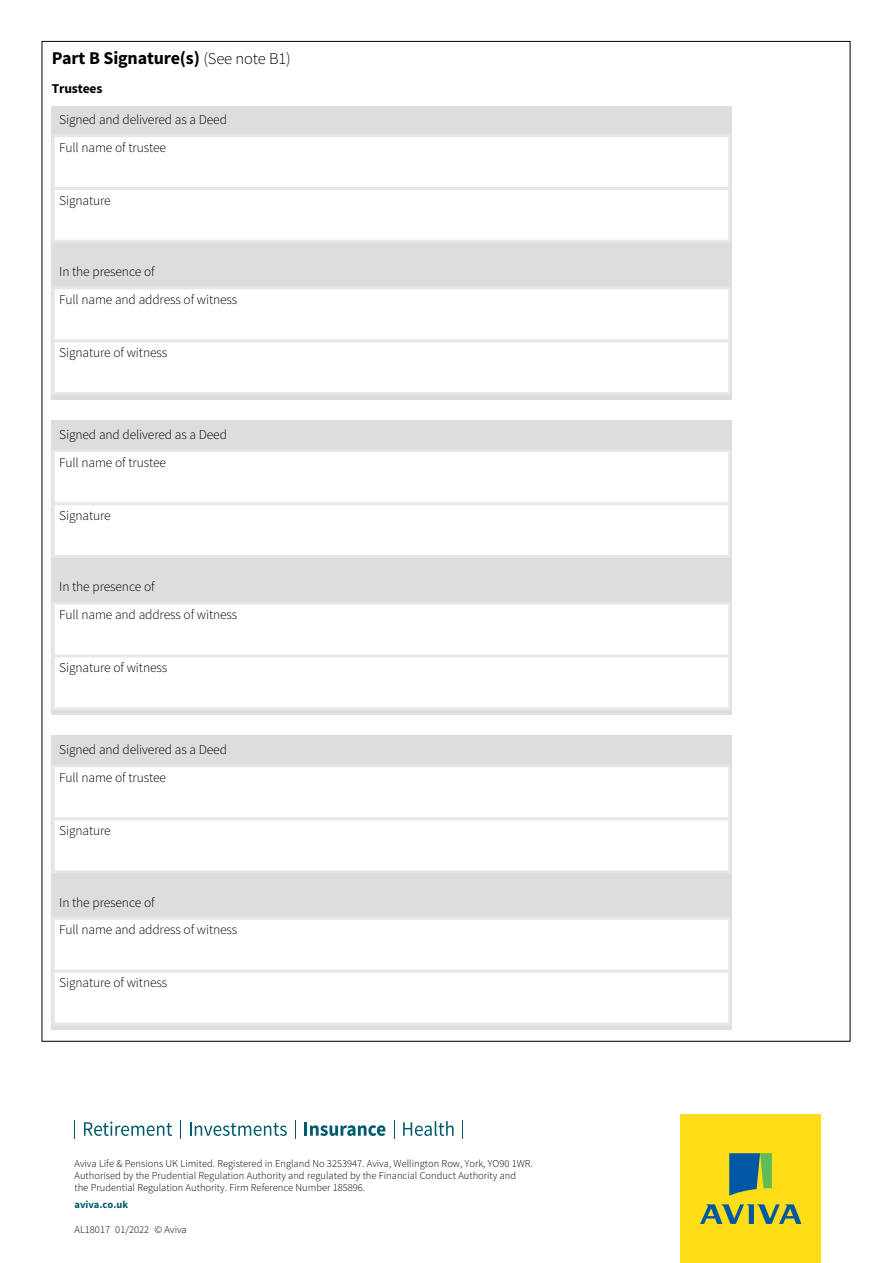
<style>
.page{position:relative;width:893px;height:1263px;background:#fff}
.page>*{position:absolute;margin:0;border:0;box-sizing:border-box;transform-origin:0 0}
.t1{font:700 18px "Source Sans Pro";letter-spacing:-.01em;color:#000}
.t2{font:300 13.5px/27.9px "Source Sans Pro";letter-spacing:-.01em;color:#000}
.t3{font:700 13.5px "Source Sans Pro";letter-spacing:-.01em;color:#000}
.t4{font:300 10.5px/12px "Source Sans Pro";color:#000}
.t5{font:700 10.5px "Source Sans Pro";color:#005c6c}
.s1{font-weight:300;font-size:16.5px}
</style>
<div class="page">
<div style="left:51px;top:106px;width:681px;height:294px;background:#dcddde"></div>
<div style="left:51px;top:420px;width:680px;height:295px;background:#dcddde"></div>
<div style="left:51px;top:735px;width:680px;height:295px;background:#dcddde"></div>
<div style="left:55px;top:137px;width:673px;height:103px;background:#fff"></div>
<hr style="left:52px;top:134px;width:679px;height:3px;background:#e6e7e8">
<hr style="left:52px;top:137px;width:3px;height:50px;background:#e6e7e8">
<hr style="left:728px;top:137px;width:3px;height:50px;background:#e6e7e8">
<hr style="left:52px;top:187px;width:679px;height:3px;background:#e6e7e8">
<hr style="left:52px;top:190px;width:3px;height:50px;background:#e6e7e8">
<hr style="left:728px;top:190px;width:3px;height:50px;background:#e6e7e8">
<hr style="left:52px;top:240px;width:679px;height:3px;background:#e6e7e8">
<div style="left:55px;top:289px;width:673px;height:103px;background:#fff"></div>
<hr style="left:52px;top:286px;width:679px;height:3px;background:#e6e7e8">
<hr style="left:52px;top:289px;width:3px;height:50px;background:#e6e7e8">
<hr style="left:728px;top:289px;width:3px;height:50px;background:#e6e7e8">
<hr style="left:52px;top:339px;width:679px;height:3px;background:#e6e7e8">
<hr style="left:52px;top:342px;width:3px;height:50px;background:#e6e7e8">
<hr style="left:728px;top:342px;width:3px;height:50px;background:#e6e7e8">
<hr style="left:52px;top:392px;width:679px;height:3px;background:#e6e7e8">
<div style="left:55px;top:452px;width:673px;height:103px;background:#fff"></div>
<hr style="left:52px;top:449px;width:679px;height:3px;background:#e6e7e8">
<hr style="left:52px;top:452px;width:3px;height:50px;background:#e6e7e8">
<hr style="left:728px;top:452px;width:3px;height:50px;background:#e6e7e8">
<hr style="left:52px;top:502px;width:679px;height:3px;background:#e6e7e8">
<hr style="left:52px;top:505px;width:3px;height:50px;background:#e6e7e8">
<hr style="left:728px;top:505px;width:3px;height:50px;background:#e6e7e8">
<hr style="left:52px;top:555px;width:679px;height:3px;background:#e6e7e8">
<div style="left:55px;top:605px;width:673px;height:102px;background:#fff"></div>
<hr style="left:52px;top:602px;width:679px;height:3px;background:#e6e7e8">
<hr style="left:52px;top:605px;width:3px;height:49px;background:#e6e7e8">
<hr style="left:728px;top:605px;width:3px;height:49px;background:#e6e7e8">
<hr style="left:52px;top:654px;width:679px;height:3px;background:#e6e7e8">
<hr style="left:52px;top:657px;width:3px;height:50px;background:#e6e7e8">
<hr style="left:728px;top:657px;width:3px;height:50px;background:#e6e7e8">
<hr style="left:52px;top:707px;width:679px;height:3px;background:#e6e7e8">
<div style="left:55px;top:767px;width:673px;height:103px;background:#fff"></div>
<hr style="left:52px;top:764px;width:679px;height:3px;background:#e6e7e8">
<hr style="left:52px;top:767px;width:3px;height:50px;background:#e6e7e8">
<hr style="left:728px;top:767px;width:3px;height:50px;background:#e6e7e8">
<hr style="left:52px;top:817px;width:679px;height:3px;background:#e6e7e8">
<hr style="left:52px;top:820px;width:3px;height:50px;background:#e6e7e8">
<hr style="left:728px;top:820px;width:3px;height:50px;background:#e6e7e8">
<hr style="left:52px;top:870px;width:679px;height:3px;background:#e6e7e8">
<div style="left:55px;top:920px;width:673px;height:102px;background:#fff"></div>
<hr style="left:52px;top:917px;width:679px;height:3px;background:#e6e7e8">
<hr style="left:52px;top:920px;width:3px;height:50px;background:#e6e7e8">
<hr style="left:728px;top:920px;width:3px;height:50px;background:#e6e7e8">
<hr style="left:52px;top:970px;width:679px;height:3px;background:#e6e7e8">
<hr style="left:52px;top:973px;width:3px;height:49px;background:#e6e7e8">
<hr style="left:728px;top:973px;width:3px;height:49px;background:#e6e7e8">
<hr style="left:52px;top:1022px;width:679px;height:3px;background:#e6e7e8">
<svg style="left:74px;top:1120px;width:1px;height:18px"></svg>
<svg style="left:84px;top:1121px;width:88px;height:15px"></svg>
<svg style="left:190px;top:1122px;width:97px;height:14px"></svg>
<hr style="left:304px;top:1122px;width:3px;height:14px;background:#005c6c">
<svg style="left:310px;top:1125px;width:75px;height:11px"></svg>
<svg style="left:403px;top:1121px;width:51px;height:15px"></svg>
<svg style="left:180px;top:1120px;width:1px;height:18px"></svg>
<svg style="left:295px;top:1120px;width:1px;height:18px"></svg>
<svg style="left:394px;top:1120px;width:1px;height:18px"></svg>
<svg style="left:462px;top:1120px;width:1px;height:18px"></svg>
<div style="left:681px;top:1114px;width:140px;height:149px;background:#ffde17"></div>
<svg style="left:729px;top:1153px;width:43px;height:43px"></svg>
<svg style="left:700px;top:1204px;width:101px;height:20px"></svg>
<h1 class="t1" style="left:52px;top:46px;width:240px">Part B Signature(s) <span class="s1">(See note B1)</span></h1>
<p class="t3" style="left:52px;top:79px;width:52px">Trustees</p>
<p class="t2" style="left:59px;top:105px;width:169px">Signed and delivered as a Deed<br>Full name of trustee</p>
<p class="t2" style="left:59px;top:186px;width:53px">Signature</p>
<p class="t2" style="left:59px;top:258px;width:180px">In the presence of<br>Full name and address of witness</p>
<p class="t2" style="left:59px;top:338px;width:109px">Signature of witness</p>
<p class="t2" style="left:59px;top:421px;width:169px">Signed and delivered as a Deed<br>Full name of trustee</p>
<p class="t2" style="left:59px;top:501px;width:53px">Signature</p>
<p class="t2" style="left:59px;top:573px;width:180px">In the presence of<br>Full name and address of witness</p>
<p class="t2" style="left:59px;top:654px;width:109px">Signature of witness</p>
<p class="t2" style="left:59px;top:736px;width:169px">Signed and delivered as a Deed<br>Full name of trustee</p>
<p class="t2" style="left:59px;top:816px;width:53px">Signature</p>
<p class="t2" style="left:59px;top:888px;width:180px">In the presence of<br>Full name and address of witness</p>
<p class="t2" style="left:59px;top:969px;width:109px">Signature of witness</p>
<p class="t4" style="left:74px;top:1158px;width:460px">Aviva Life &amp; Pensions UK Limited. Registered in England No 3253947. Aviva, Wellington Row, York, YO90 1WR.<br>Authorised by the Prudential Regulation Authority and regulated by the Financial Conduct Authority and<br>the Prudential Regulation Authority. Firm Reference Number 185896.</p>
<p class="t5" style="left:74px;top:1197px;width:55px">aviva.co.uk</p>
<p class="t4" style="left:74px;top:1224px;width:114px">AL18017 01/2022 © Aviva</p>
</div>
